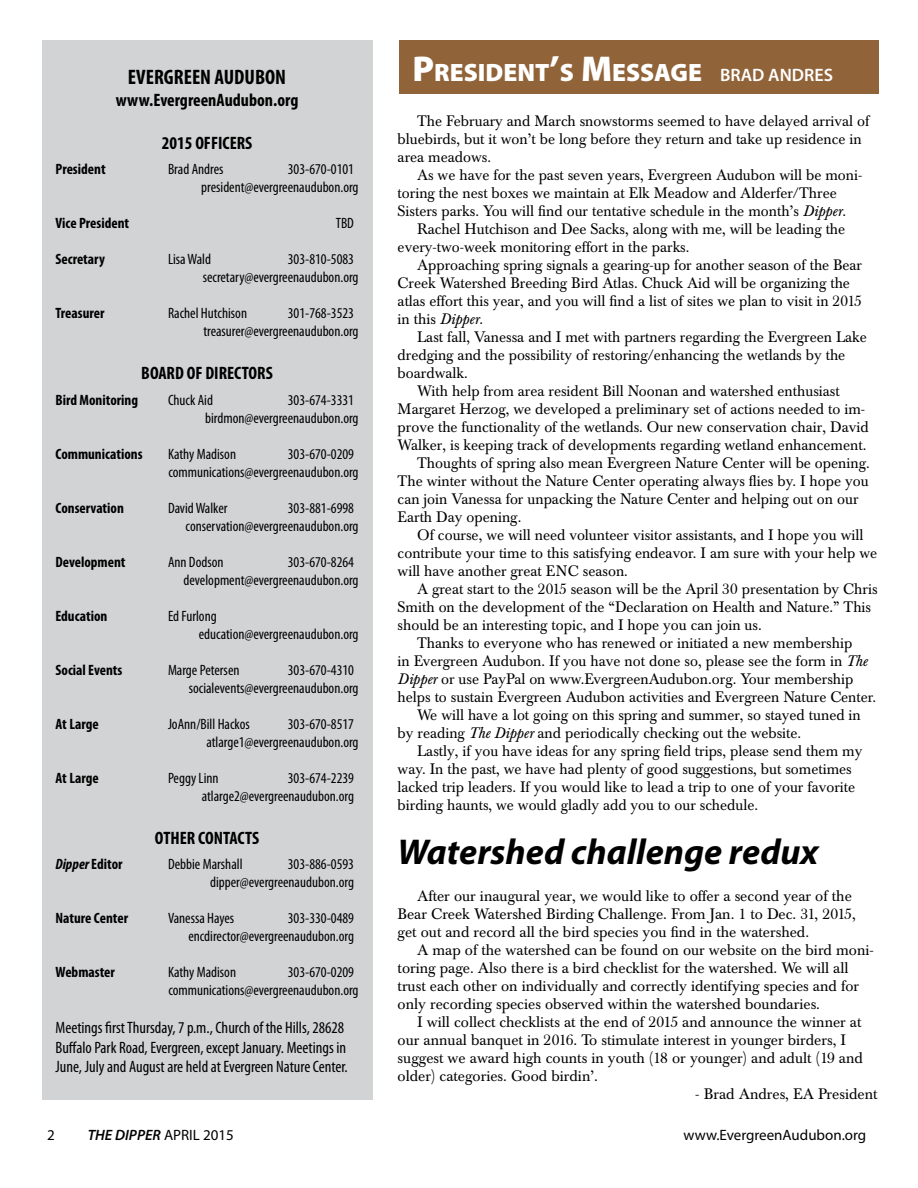
<style>
.page{position:relative;width:918px;height:1188px;background:#fff}
.page>*{position:absolute;margin:0;border:0;box-sizing:border-box;transform-origin:0 0}
.t1{font:italic 700 36px "Myriad Pro";color:#000}
.t2{font:900 25.2px "Myriad Pro";color:#fff}
.t3{font:700 condensed 21px "Myriad Pro";color:#000}
.t4{font:700 condensed 18px "Myriad Pro";color:#000}
.t5{font:condensed 16.5px/19.8px "Myriad Pro";color:#000}
.t6{font:15px/18px "Baskerville BE";color:#000}
.t7{font:condensed 15px/18px "Myriad Pro";color:#000}
.t8{font:700 condensed 15px "Myriad Pro";color:#000}
.t9{font:15px "Myriad Pro";color:#000}
.t10{font:italic 600 15px "Myriad Pro";color:#000}
.t11{font:italic 700 condensed 15px "Myriad Pro";color:#000}
.s1{font-style:normal}
.s2{font-size:36px}
.s3{font-weight:600;font-size:18px}
.s4{font-style:italic}
.s5{font-weight:400;font-style:normal}
</style>
<div class="page">
<div style="left:42px;top:40px;width:330px;height:1060px;background:#d1d3d4"></div>
<div style="left:399px;top:40px;width:480px;height:54px;background:#916339"></div>
<h3 class="t3" style="left:128px;top:64px;width:160px">EVERGREEN AUDUBON</h3>
<p class="t4" style="left:116px;top:89px;width:184px">www.EvergreenAudubon.org</p>
<p class="t4" style="left:162px;top:132px;width:92px">2015 OFFICERS</p>
<p class="t8" style="left:56px;top:160px;width:52px">President</p>
<p class="t7" style="left:168px;top:160px;width:57px">Brad Andres</p>
<p class="t7" style="left:201px;top:160px;width:159px;text-indent:87px">303-670-0101 president@evergreenaudubon.org</p>
<p class="t8" style="left:56px;top:214px;width:75px">Vice President</p>
<p class="t7" style="left:336px;top:214px;width:20px">TBD</p>
<p class="t8" style="left:56px;top:250px;width:51px">Secretary</p>
<p class="t7" style="left:168px;top:250px;width:45px">Lisa Wald</p>
<p class="t7" style="left:203px;top:250px;width:157px;text-indent:85px">303-810-5083 secretary@evergreenaudubon.org</p>
<p class="t8" style="left:56px;top:304px;width:51px">Treasurer</p>
<p class="t7" style="left:168px;top:304px;width:81px">Rachel Hutchison</p>
<p class="t7" style="left:203px;top:304px;width:157px;text-indent:85px">301-768-3523 treasurer@evergreenaudubon.org</p>
<p class="t4" style="left:141px;top:362px;width:133px">BOARD OF DIRECTORS</p>
<p class="t8" style="left:56px;top:390px;width:84px">Bird Monitoring</p>
<p class="t7" style="left:168px;top:390px;width:47px">Chuck Aid</p>
<p class="t7" style="left:205px;top:390px;width:155px;text-indent:83px">303-674-3331 birdmon@evergreenaudubon.org</p>
<p class="t8" style="left:56px;top:444px;width:89px">Communications</p>
<p class="t7" style="left:168px;top:444px;width:70px">Kathy Madison</p>
<p class="t7" style="left:168px;top:444px;width:192px;text-indent:120px">303-670-0209 communications@evergreenaudubon.org</p>
<p class="t8" style="left:56px;top:498px;width:70px">Conservation</p>
<p class="t7" style="left:168px;top:498px;width:61px">David Walker</p>
<p class="t7" style="left:186px;top:498px;width:175px;text-indent:102px">303-881-6998 conservation@evergreenaudubon.org</p>
<p class="t8" style="left:56px;top:552px;width:72px">Development</p>
<p class="t7" style="left:168px;top:552px;width:57px">Ann Dodson</p>
<p class="t7" style="left:184px;top:552px;width:177px;text-indent:104px">303-670-8264 development@evergreenaudubon.org</p>
<p class="t8" style="left:56px;top:606px;width:53px">Education</p>
<p class="t7" style="left:199px;top:606px;width:161px;text-indent:-31px">Ed Furlong education@evergreenaudubon.org</p>
<p class="t8" style="left:56px;top:660px;width:68px">Social Events</p>
<p class="t7" style="left:168px;top:660px;width:73px">Marge Petersen</p>
<p class="t7" style="left:189px;top:660px;width:171px;text-indent:99px">303-670-4310 socialevents@evergreenaudubon.org</p>
<p class="t8" style="left:56px;top:714px;width:45px">At Large</p>
<p class="t7" style="left:168px;top:714px;width:83px">JoAnn/Bill Hackos</p>
<p class="t7" style="left:206px;top:714px;width:154px;text-indent:81px">303-670-8517 atlarge1@evergreenaudubon.org</p>
<p class="t8" style="left:56px;top:768px;width:45px">At Large</p>
<p class="t7" style="left:168px;top:768px;width:52px">Peggy Linn</p>
<p class="t7" style="left:202px;top:768px;width:154px;text-align:right">303-674-2239 atlarge2@evergreenaudubon.org</p>
<p class="t4" style="left:155px;top:827px;width:106px">OTHER CONTACTS</p>
<p class="t11" style="left:56px;top:855px;width:69px">Dipper <span class="s1">Editor</span></p>
<p class="t7" style="left:168px;top:855px;width:76px">Debbie Marshall</p>
<p class="t7" style="left:210px;top:855px;width:145px;text-align:right">303-886-0593 dipper@evergreenaudubon.org</p>
<p class="t8" style="left:56px;top:909px;width:74px">Nature Center</p>
<p class="t7" style="left:168px;top:909px;width:68px">Vanessa Hayes</p>
<p class="t7" style="left:188px;top:909px;width:167px;text-align:right">303-330-0489 encdirector@evergreenaudubon.org</p>
<p class="t8" style="left:56px;top:963px;width:61px">Webmaster</p>
<p class="t7" style="left:168px;top:963px;width:70px">Kathy Madison</p>
<p class="t7" style="left:168px;top:963px;width:192px;text-indent:120px">303-670-0209 communications@evergreenaudubon.org</p>
<p class="t5" style="left:56px;top:1017px;width:294px">Meetings first Thursday, 7 p.m., Church of the Hills, 28628<br>Buffalo Park Road, Evergreen, except January. Meetings in<br>June, July and August are held at Evergreen Nature Center.</p>
<h2 class="t2" style="left:413px;top:56px;width:422px"><span class="s2">P</span>RESIDENT<span class="s2">’</span>S <span class="s2">M</span>ESSAGE <span class="s3">BRAD ANDRES</span></h2>
<p class="t6" style="left:398px;top:112px;width:473px;text-indent:20px">The February and March snowstorms seemed to have delayed arrival of bluebirds, but it won’t be long before they return and take up residence in area meadows.</p>
<p class="t6" style="left:398px;top:166px;width:466px;text-indent:20px">As we have for the past seven years, Evergreen Audubon will be moni&shy;toring the nest boxes we maintain at Elk Meadow and Alderfer/Three<br>Sisters parks. You will find our tentative schedule in the month’s <span class="s4">Dipper</span>.</p>
<p class="t6" style="left:398px;top:220px;width:449px;text-indent:20px">Rachel Hutchison and Dee Sacks, along with me, will be leading the every-two-week monitoring effort in the parks.</p>
<p class="t6" style="left:398px;top:256px;width:466px;text-indent:20px">Approaching spring signals a gearing-up for another season of the Bear Creek Watershed Breeding Bird Atlas. Chuck Aid will be organizing the atlas effort this year, and you will find a list of sites we plan to visit in 2015 in this <span class="s4">Dipper</span>.</p>
<p class="t6" style="left:417px;top:328px;width:451px">Last fall, Vanessa and I met with partners regarding the Evergreen Lake</p>
<p class="t6" style="left:398px;top:346px;width:449px">dredging and the possibility of restoring/enhancing the wetlands by the</p>
<p class="t6" style="left:398px;top:364px;width:72px">boardwalk.</p>
<p class="t6" style="left:417px;top:382px;width:424px">With help from area resident Bill Noonan and watershed enthusiast</p>
<p class="t6" style="left:398px;top:400px;width:469px">Margaret Herzog, we developed a preliminary set of actions needed to im-</p>
<p class="t6" style="left:398px;top:418px;width:473px">prove the functionality of the wetlands. Our new conservation chair, David</p>
<p class="t6" style="left:398px;top:436px;width:470px">Walker, is keeping track of developments regarding wetland enhancement.</p>
<p class="t6" style="left:417px;top:454px;width:454px">Thoughts of spring also mean Evergreen Nature Center will be opening.</p>
<p class="t6" style="left:398px;top:472px;width:473px">The winter without the Nature Center operating always flies by. I hope you</p>
<p class="t6" style="left:398px;top:490px;width:462px">can join Vanessa for unpacking the Nature Center and helping out on our</p>
<p class="t6" style="left:398px;top:508px;width:125px">Earth Day opening.</p>
<p class="t6" style="left:417px;top:526px;width:448px">Of course, we will need volunteer visitor assistants, and I hope you will</p>
<p class="t6" style="left:398px;top:544px;width:481px">contribute your time to this satisfying endeavor. I am sure with your help we</p>
<p class="t6" style="left:398px;top:562px;width:232px">will have another great ENC season.</p>
<p class="t6" style="left:417px;top:580px;width:462px">A great start to the 2015 season will be the April 30 presentation by Chris</p>
<p class="t6" style="left:398px;top:598px;width:475px">Smith on the development of the “Declaration on Health and Nature.” This</p>
<p class="t6" style="left:398px;top:616px;width:366px">should be an interesting topic, and I hope you can join us.</p>
<p class="t6" style="left:417px;top:634px;width:437px">Thanks to everyone who has renewed or initiated a new membership</p>
<p class="t6" style="left:398px;top:652px;width:471px">in Evergreen Audubon. If you have not done so, please see the form in <span class="s4">The</span></p>
<p class="t6" style="left:398px;top:670px;width:457px"><span class="s4">Dipper</span> or use PayPal on www.EvergreenAudubon.org. Your membership</p>
<p class="t6" style="left:398px;top:688px;width:480px">helps to sustain Evergreen Audubon activities and Evergreen Nature Center.</p>
<p class="t6" style="left:417px;top:706px;width:445px">We will have a lot going on this spring and summer, so stayed tuned in</p>
<p class="t6" style="left:398px;top:724px;width:405px">by reading <span class="s4">The Dipper</span> and periodically checking out the website.</p>
<p class="t6" style="left:417px;top:742px;width:447px">Lastly, if you have ideas for any spring field trips, please send them my</p>
<p class="t6" style="left:398px;top:760px;width:456px">way. In the past, we have had plenty of good suggestions, but sometimes</p>
<p class="t6" style="left:398px;top:778px;width:459px">lacked trip leaders. If you would like to lead a trip to one of your favorite</p>
<p class="t6" style="left:398px;top:796px;width:362px">birding haunts, we would gladly add you to our schedule.</p>
<h1 class="t1" style="left:398px;top:829px;width:422px">Watershed challenge redux</h1>
<p class="t6" style="left:398px;top:887px;width:460px;text-indent:20px">After our inaugural year, we would like to offer a second year of the<br>Bear Creek Watershed Birding Challenge. From Jan. 1 to Dec. 31, 2015, get out and record all the bird species you find in the watershed.</p>
<p class="t6" style="left:398px;top:941px;width:478px;text-indent:20px">A map of the watershed can be found on our website on the bird moni&shy;toring page. Also there is a bird checklist for the watershed. We will all trust each other on individually and correctly identifying species and for only recording species observed within the watershed boundaries.</p>
<p class="t6" style="left:398px;top:1013px;width:467px;text-indent:20px">I will collect checklists at the end of 2015 and announce the winner at our annual banquet in 2016. To stimulate interest in younger birders, I suggest we award high counts in youth (18 or younger) and adult (19 and older) categories. Good birdin’.</p>
<p class="t6" style="left:695px;top:1085px;width:184px">- Brad Andres, EA President</p>
<p class="t9" style="left:47px;top:1125px;width:9px">2</p>
<p class="t10" style="left:88px;top:1125px;width:148px">THE DIPPER <span class="s5">APRIL 2015</span></p>
<p class="t9" style="left:684px;top:1125px;width:184px">www.EvergreenAudubon.org</p>
</div>
